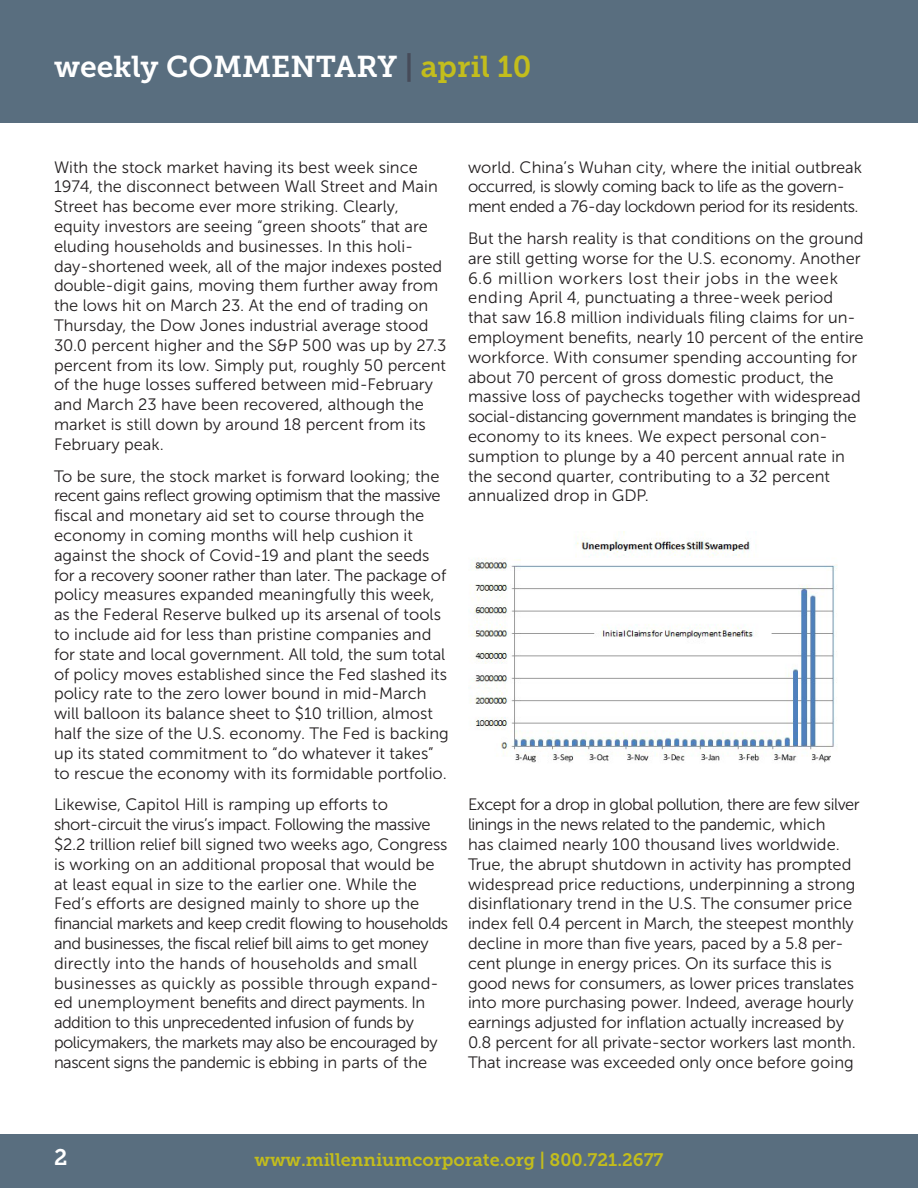
<style>
.page{position:relative;width:918px;height:1188px;background:#fff}
.page>*{position:absolute;margin:0;border:0;box-sizing:border-box;transform-origin:0 0}
.t1{font:30px "Museo Slab 700";color:#fff}
.t2{font:22.5px "Museo Slab 700";color:#fff}
.t3{font:18px "Museo Slab 700";color:#c3bd1c}
.No_Spacing{font:16.5px/19.8px "Museo Sans 300";color:#231f20}
.No_Spacing-2{font:16.5px/19.8px "Museo Sans 300";letter-spacing:-.03em;color:#231f20}
.s1{color:#464b59}
.s2{color:#c3bd1c}
</style>
<div class="page">
<div style="left:0;top:0;width:918px;height:122px;background:#596e7f"></div>
<div style="left:0;top:1134px;width:918px;height:54px;background:#596e7f"></div>
<img style="left:470px;top:532px;width:367px;height:231px">
<p class="t1" style="left:54px;top:49px;width:479px">weekly COMMENTARY <span class="s1">|</span> <span class="s2">april 10</span></p>
<p class="No_Spacing" style="left:54px;top:157px;width:394px">With the stock market having its best week since 1974, the disconnect between Wall Street and Main Street has become ever more striking. Clearly, equity investors are seeing “green shoots” that are eluding households and businesses. In this holi&shy;day-shortened week, all of the major indexes posted double-digit gains, moving them further away from the lows hit on March 23. At the end of trading on Thursday, the Dow Jones industrial average stood 30.0 percent higher and the S&amp;P 500 was up by 27.3 percent from its low. Simply put, roughly 50 percent of the huge losses suffered between mid-February and March 23 have been recovered, although the market is still down by around 18 percent from its February peak.</p>
<p class="No_Spacing" style="left:54px;top:466px;width:396px">To be sure, the stock market is forward looking; the recent gains reflect growing optimism that the massive fiscal and monetary aid set to course through the economy in coming months will help cushion it against the shock of Covid-19 and plant the seeds for a recovery sooner rather than later. The package of policy measures expanded meaningfully this week, as the Federal Reserve bulked up its arsenal of tools to include aid for less than pristine companies and for state and local government. All told, the sum total of policy moves established since the Fed slashed its policy rate to the zero lower bound in mid-March will balloon its balance sheet to $10 trillion, almost half the size of the U.S. economy. The Fed is backing up its stated commitment to “do whatever it takes” to rescue the economy with its formidable portfolio.</p>
<p class="No_Spacing" style="left:54px;top:795px;width:396px">Likewise, Capitol Hill is ramping up efforts to short-circuit the virus’s impact. Following the massive $2.2 trillion relief bill signed two weeks ago, Congress is working on an additional proposal that would be at least equal in size to the earlier one. While the Fed’s efforts are designed mainly to shore up the financial markets and keep credit flowing to households and businesses, the fiscal relief bill aims to get money directly into the hands of households and small businesses as quickly as possible through expand&shy;ed unemployment benefits and direct payments. In addition to this unprecedented infusion of funds by policymakers, the markets may also be encouraged by nascent signs the pandemic is ebbing in parts of the</p>
<p class="No_Spacing-2" style="left:468px;top:157px;width:396px">world. China’s Wuhan city, where the initial outbreak occurred, is slowly coming back to life as the govern&shy;ment ended a 76-day lockdown period for its residents.</p>
<p class="No_Spacing" style="left:468px;top:229px;width:397px">But the harsh reality is that conditions on the ground are still getting worse for the U.S. economy. Another 6.6 million workers lost their jobs in the week ending April 4, punctuating a three-week period that saw 16.8 million individuals filing claims for un&shy;employment benefits, nearly 10 percent of the entire workforce. With consumer spending accounting for about 70 percent of gross domestic product, the massive loss of paychecks together with widespread social-distancing government mandates is bringing the economy to its knees. We expect personal con&shy;sumption to plunge by a 40 percent annual rate in the second quarter, contributing to a 32 percent annualized drop in GDP.</p>
<p class="No_Spacing" style="left:468px;top:795px;width:393px">Except for a drop in global pollution, there are few silver linings in the news related to the pandemic, which<br>has claimed nearly 100 thousand lives worldwide.<br>True, the abrupt shutdown in activity has prompted widespread price reductions, underpinning a strong disinflationary trend in the U.S. The consumer price index fell 0.4 percent in March, the steepest monthly decline in more than five years, paced by a 5.8 per&shy;cent plunge in energy prices. On its surface this is good news for consumers, as lower prices translates into more purchasing power. Indeed, average hourly earnings adjusted for inflation actually increased by 0.8 percent for all private-sector workers last month.<br>That increase was exceeded only once before going</p>
<p class="t2" style="left:54px;top:1145px;width:15px">2</p>
<p class="t3" style="left:254px;top:1150px;width:411px">www.millenniumcorporate.org | 800.721.2677</p>
</div>
